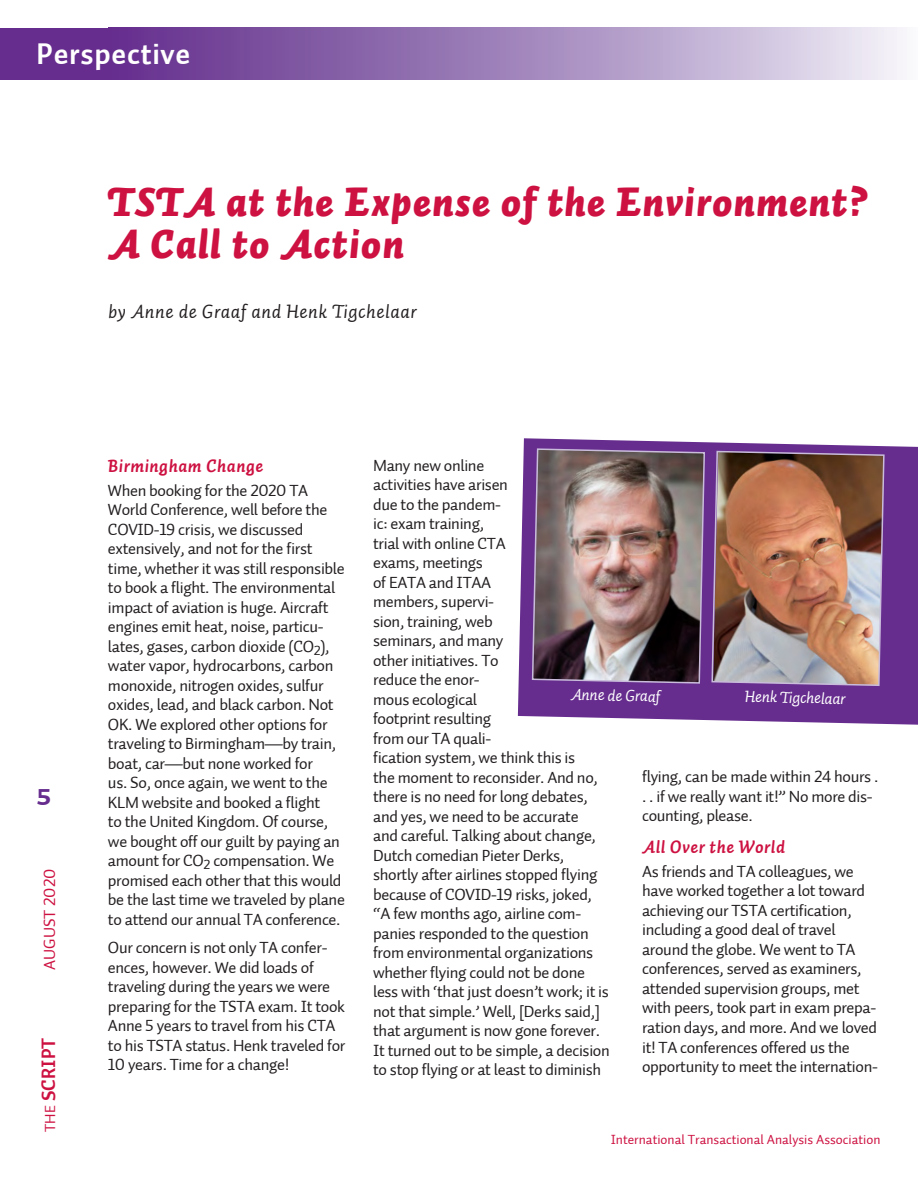
<style>
.page{position:relative;width:918px;height:1188px;background:#fff}
.page>*{position:absolute;margin:0;border:0;box-sizing:border-box;transform-origin:0 0}
.HD_1{font:40.5px/42px "Auto 2 Black Italic LF";letter-spacing:.025em;color:#cd1141}
.Section_bar_HD{font:30px "Auto 2 Bold LF";letter-spacing:.025em;color:#fff}
.t1{font:30px "Auto 3 Bold Sm Cp";color:#662d8e}
.byline{font:19.5px "Auto 2 Italic LF";letter-spacing:.025em;color:#231f20}
.footer_date{font:700 19.5px "Auto 2";color:#cd1141}
.HD_3{font:18px "Auto 2 Bold Italic LF";letter-spacing:.025em;color:#cd1141}
.basic_body_text{font:16.5px/19.5px "Auto 2 Regular LF";letter-spacing:-.02em;color:#231f20}
.t2{font:16.5px "Auto 2 Italic LF";color:#fff}
.footer_date-2{font:16.5px "Auto 2 Regular LF";color:#cd1141}
.t3{font:13.5px "Auto 2 Regular LF";color:#cd1141}
.s1{font-family:"Auto 2 Regular LF";font-weight:400;font-size:15px}
</style>
<div class="page">
<div style="left:0;top:28px;width:126px;height:52px;background:#662d8e"></div>
<div style="left:109px;top:28px;width:809px;height:52px;background:linear-gradient(to right,#5d2788,#eeedf5)"></div>
<svg style="left:518px;top:438px;width:400px;height:287px;background:#7c4c9e"></svg>
<img style="left:531px;top:448px;width:354px;height:239px">
<p class="Section_bar_HD" style="left:37px;top:34px;width:155px">Perspective</p>
<p class="HD_1" style="left:108px;top:182px;width:762px">TSTA at the Expense of the Environment?<br>A Call to Action</p>
<p class="byline" style="left:108px;top:299px;width:310px">by Anne de Graaf and Henk Tigchelaar</p>
<h2 class="t1" style="left:36px;top:777px;width:17px">5</h2>
<p class="footer_date-2" style="left:39px;top:970px;width:103px;rotate:-90deg">AUGUST 2020</p>
<p class="footer_date" style="left:36px;top:1132px;width:96px;rotate:-90deg"><span class="s1">THE</span> SCRIPT</p>
<p class="HD_3" style="left:108px;top:454px;width:157px">Birmingham Change</p>
<p class="basic_body_text" style="left:108px;top:481px;width:238px">When booking for the 2020 TA World Conference, well before the COVID-19 crisis, we discussed extensively, and not for the first time, whether it was still responsible to book a flight. The environmental impact of aviation is huge. Aircraft engines emit heat, noise, particu&shy;lates, gases, carbon dioxide (CO<sub>2</sub>), water vapor, hydrocarbons, carbon monoxide, nitrogen oxides, sulfur oxides, lead, and black carbon. Not OK. We explored other options for traveling to Birmingham—by train, boat, car—but none worked for<br>us. So, once again, we went to the KLM website and booked a flight<br>to the United Kingdom. Of course, we bought off our guilt by paying an amount for CO<sub>2</sub> compensation. We promised each other that this would be the last time we traveled by plane to attend our annual TA conference.</p>
<p class="basic_body_text" style="left:108px;top:938px;width:239px">Our concern is not only TA confer&shy;ences, however. We did loads of traveling during the years we were preparing for the TSTA exam. It took<br>Anne 5 years to travel from his CTA to his TSTA status. Henk traveled for<br>10 years. Time for a change!</p>
<p class="basic_body_text" style="left:373px;top:455px;width:238px">Many new online<br>activities have arisen<br>due to the pandem-<br>ic: exam training,<br>trial with online CTA<br>exams, meetings<br>of EATA and ITAA<br>members, supervi-<br>sion, training, web<br>seminars, and many<br>other initiatives. To<br>reduce the enor-<br>mous ecological<br>footprint resulting<br>from our TA quali-<br>fication system, we think this is<br>the moment to reconsider. And no, there is no need for long debates, and yes, we need to be accurate<br>and careful. Talking about change,<br>Dutch comedian Pieter Derks, shortly after airlines stopped flying because of COVID-19 risks, joked, “A few months ago, airline com&shy;panies responded to the question from environmental organizations whether flying could not be done less with ‘that just doesn’t work; it is not that simple.’ Well, [Derks said,] that argument is now gone forever.<br>It turned out to be simple, a decision to stop flying or at least to diminish</p>
<p class="t2" style="left:571px;top:684px;width:91px;rotate:1deg">Anne de Graaf</p>
<p class="t2" style="left:745px;top:686px;width:102px;rotate:1deg">Henk Tigchelaar</p>
<p class="basic_body_text" style="left:642px;top:767px;width:238px">flying, can be made within 24 hours . . . if we really want it!” No more dis&shy;counting, please.</p>
<p class="HD_3" style="left:642px;top:835px;width:145px">All Over the World</p>
<p class="basic_body_text" style="left:642px;top:862px;width:237px">As friends and TA colleagues, we have worked together a lot toward achieving our TSTA certification, including a good deal of travel around the globe. We went to TA conferences, served as examiners, attended supervision groups, met with peers, took part in exam prepa&shy;ration days, and more. And we loved it! TA conferences offered us the opportunity to meet the internation-</p>
<p class="t3" style="left:611px;top:1131px;width:271px">International Transactional Analysis Association</p>
</div>
